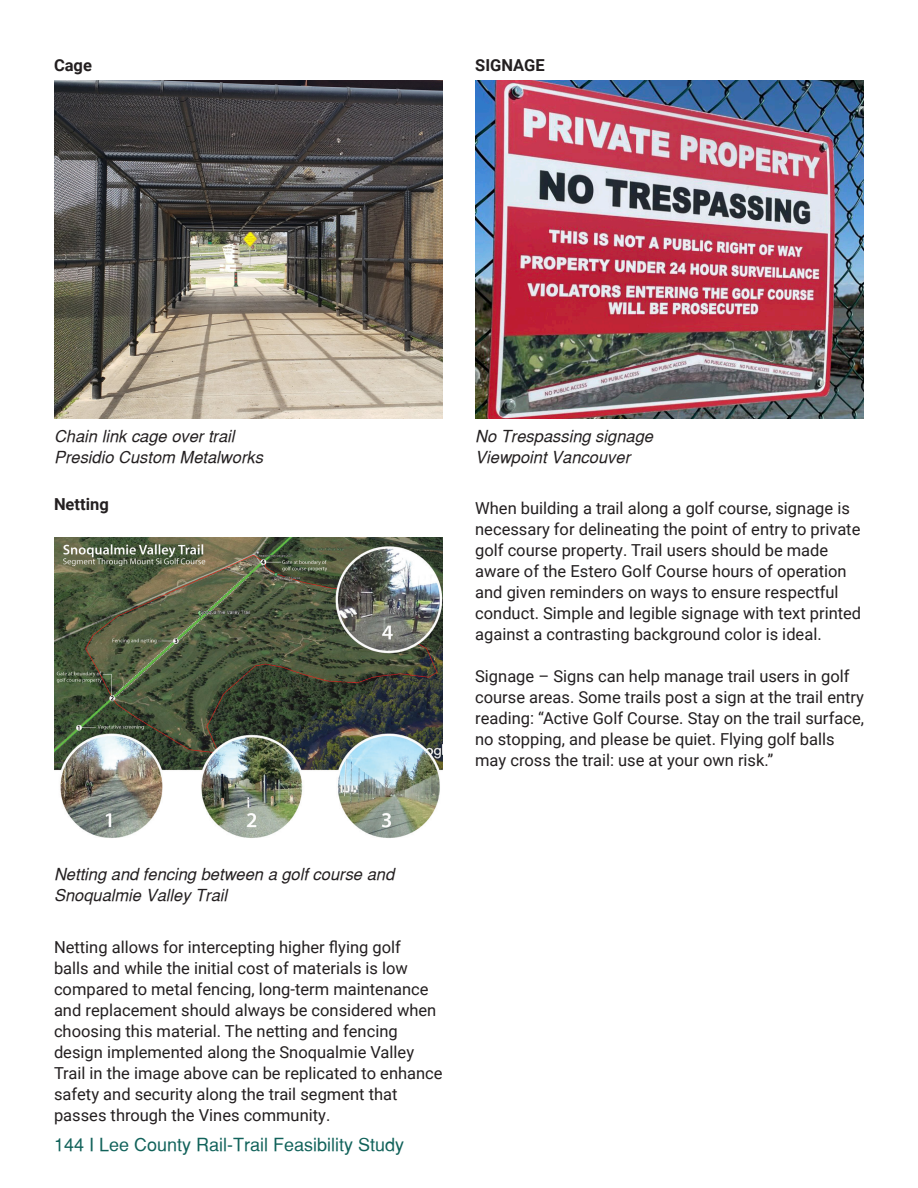
<style>
.page{position:relative;width:918px;height:1188px;background:#fff}
.page>*{position:absolute;margin:0;border:0;box-sizing:border-box;transform-origin:0 0}
.t1{font:18px "Sans Serif";color:#11625a}
.Body{font:16.5px/21px "Roboto";color:#231f20}
.Image_Caption{font:italic 16.5px/21px "Sans Serif";color:#231f20}
.Body-2{font:700 16.5px "Roboto";color:#231f20}
</style>
<div class="page">
<img style="left:54px;top:81px;width:389px;height:338px">
<img style="left:54px;top:538px;width:389px;height:300px">
<img style="left:475px;top:81px;width:389px;height:337px">
<p class="Body-2" style="left:54px;top:54px;width:39px">Cage</p>
<p class="Body-2" style="left:475px;top:54px;width:71px">SIGNAGE</p>
<p class="Image_Caption" style="left:54px;top:426px;width:182px">Chain link cage over trail</p>
<p class="Image_Caption" style="left:54px;top:447px;width:211px">Presidio Custom Metalworks</p>
<p class="Body-2" style="left:54px;top:492px;width:56px">Netting</p>
<p class="Image_Caption" style="left:475px;top:425px;width:179px">No Trespassing signage</p>
<p class="Image_Caption" style="left:475px;top:446px;width:156px">Viewpoint Vancouver</p>
<p class="Body" style="left:475px;top:497px;width:388px">When building a trail along a golf course, signage is necessary for delineating the point of entry to private golf course property. Trail users should be made aware of the Estero Golf Course hours of operation and given reminders on ways to ensure respectful conduct. Simple and legible signage with text printed against a contrasting background color is ideal.</p>
<p class="Body" style="left:475px;top:665px;width:390px">Signage – Signs can help manage trail users in golf course areas. Some trails post a sign at the trail entry reading: “Active Golf Course. Stay on the trail surface, no stopping, and please be quiet. Flying golf balls may cross the trail: use at your own risk.”</p>
<p class="Image_Caption" style="left:54px;top:863px;width:342px">Netting and fencing between a golf course and<br>Snoqualmie Valley Trail</p>
<p class="Body" style="left:54px;top:936px;width:390px">Netting allows for intercepting higher flying golf<br>balls and while the initial cost of materials is low compared to metal fencing, long-term maintenance and replacement should always be considered when choosing this material. The netting and fencing design implemented along the Snoqualmie Valley Trail in the image above can be replicated to enhance safety and security along the trail segment that passes through the Vines community.</p>
<p class="t1" style="left:89px;top:1134px;width:317px">I Lee County Rail-Trail Feasibility Study</p>
</div>
